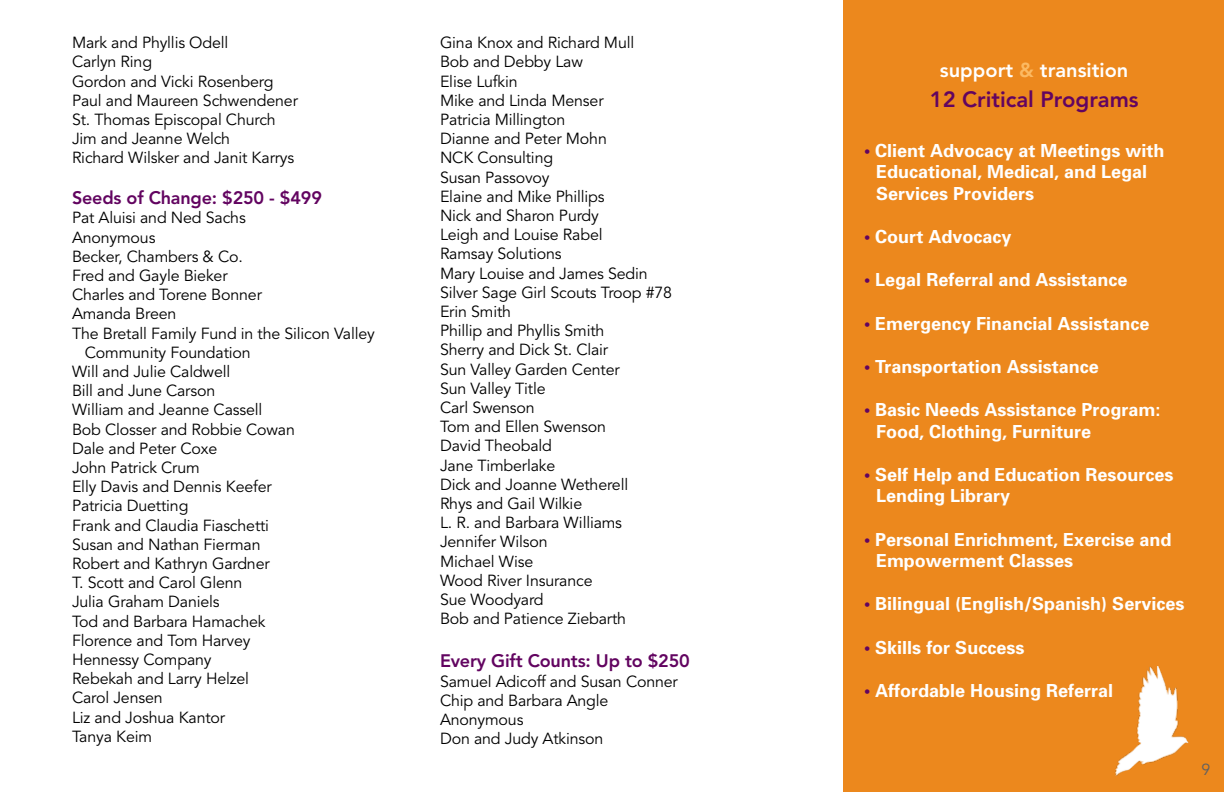
<style>
.page{position:relative;width:1224px;height:792px;background:#fff}
.page>*{position:absolute;margin:0;border:0;box-sizing:border-box;transform-origin:0 0}
.t1{font:800 22px "Avenir";color:#620460}
.t2{font:800 20px "Avenir";color:#fff}
.t3{font:700 18px/21.6px "Univers";color:#fff}
.t4{font:800 18px "Avenir";letter-spacing:-.01em;color:#620460}
.t5{font:16px/19.2px "Avenir";letter-spacing:-.01em;color:#000}
.t6{font:16px "Avenir";color:#5f6062}
.s1{color:#fcba63}
.s2{color:#620460}
</style>
<div class="page">
<div style="left:843px;top:0;width:381px;height:792px;background:#ec881d"></div>
<img style="left:1115px;top:667px;width:74px;height:109px">
<p class="t5" style="left:72px;top:34px;width:227px">Mark and Phyllis Odell<br>Carlyn Ring<br>Gordon and Vicki Rosenberg<br>Paul and Maureen Schwendener<br>St. Thomas Episcopal Church<br>Jim and Jeanne Welch<br>Richard Wilsker and Janit Karrys</p>
<p class="t4" style="left:72px;top:187px;width:252px">Seeds of Change: $250 - $499</p>
<p class="t5" style="left:72px;top:209px;width:175px">Pat Aluisi and Ned Sachs</p>
<p class="t5" style="left:72px;top:228px;width:85px">Anonymous</p>
<p class="t5" style="left:72px;top:247px;width:172px">Becker, Chambers &amp; Co.</p>
<p class="t5" style="left:72px;top:266px;width:157px">Fred and Gayle Bieker</p>
<p class="t5" style="left:72px;top:286px;width:191px">Charles and Torene Bonner</p>
<p class="t5" style="left:72px;top:305px;width:106px">Amanda Breen</p>
<p class="t5" style="left:72px;top:324px;width:304px">The Bretall Family Fund in the Silicon Valley</p>
<p class="t5" style="left:85px;top:343px;width:167px">Community Foundation</p>
<p class="t5" style="left:72px;top:362px;width:160px">Will and Julie Caldwell</p>
<p class="t5" style="left:72px;top:382px;width:145px">Bill and June Carson</p>
<p class="t5" style="left:72px;top:401px;width:192px">William and Jeanne Cassell</p>
<p class="t5" style="left:72px;top:420px;width:224px">Bob Closser and Robbie Cowan</p>
<p class="t5" style="left:72px;top:439px;width:147px">Dale and Peter Coxe</p>
<p class="t5" style="left:72px;top:458px;width:129px">John Patrick Crum</p>
<p class="t5" style="left:72px;top:478px;width:201px">Elly Davis and Dennis Keefer</p>
<p class="t5" style="left:72px;top:497px;width:118px">Patricia Duetting</p>
<p class="t5" style="left:72px;top:516px;width:199px">Frank and Claudia Fiaschetti</p>
<p class="t5" style="left:72px;top:535px;width:190px">Susan and Nathan Fierman</p>
<p class="t5" style="left:72px;top:554px;width:199px">Robert and Kathryn Gardner</p>
<p class="t5" style="left:72px;top:574px;width:172px">T. Scott and Carol Glenn</p>
<p class="t5" style="left:72px;top:593px;width:149px">Julia Graham Daniels</p>
<p class="t5" style="left:72px;top:612px;width:195px">Tod and Barbara Hamachek</p>
<p class="t5" style="left:72px;top:631px;width:180px">Florence and Tom Harvey</p>
<p class="t5" style="left:72px;top:650px;width:141px">Hennessy Company</p>
<p class="t5" style="left:72px;top:670px;width:179px">Rebekah and Larry Helzel</p>
<p class="t5" style="left:72px;top:689px;width:92px">Carol Jensen</p>
<p class="t5" style="left:72px;top:708px;width:155px">Liz and Joshua Kantor</p>
<p class="t5" style="left:72px;top:727px;width:82px">Tanya Keim</p>
<p class="t5" style="left:440px;top:34px;width:234px">Gina Knox and Richard Mull<br>Bob and Debby Law<br>Elise Lufkin<br>Mike and Linda Menser<br>Patricia Millington<br>Dianne and Peter Mohn<br>NCK Consulting<br>Susan Passovoy<br>Elaine and Mike Phillips<br>Nick and Sharon Purdy<br>Leigh and Louise Rabel<br>Ramsay Solutions<br>Mary Louise and James Sedin<br>Silver Sage Girl Scouts Troop #78<br>Erin Smith<br>Phillip and Phyllis Smith<br>Sherry and Dick St. Clair<br>Sun Valley Garden Center<br>Sun Valley Title<br>Carl Swenson<br>Tom and Ellen Swenson<br>David Theobald<br>Jane Timberlake<br>Dick and Joanne Wetherell<br>Rhys and Gail Wilkie<br>L. R. and Barbara Williams<br>Jennifer Wilson<br>Michael Wise<br>Wood River Insurance<br>Sue Woodyard<br>Bob and Patience Ziebarth</p>
<p class="t4" style="left:440px;top:650px;width:251px">Every Gift Counts: Up to $250</p>
<p class="t5" style="left:440px;top:672px;width:239px">Samuel Adicoff and Susan Conner<br>Chip and Barbara Angle<br>Anonymous<br>Don and Judy Atkinson</p>
<p class="t2" style="left:940px;top:58px;width:190px">support <span class="s1">&amp;</span> transition</p>
<h1 class="t1" style="left:930px;top:86px;width:210px">12 Critical Programs</h1>
<p class="t3" style="left:876px;top:139px;width:290px;text-indent:-12px"><span class="s2">•</span> Client Advocacy at Meetings with<br>Educational, Medical, and Legal<br>Services Providers</p>
<p class="t3" style="left:864px;top:225px;width:149px"><span class="s2">•</span> Court Advocacy</p>
<p class="t3" style="left:864px;top:269px;width:265px"><span class="s2">•</span> Legal Referral and Assistance</p>
<p class="t3" style="left:864px;top:312px;width:287px"><span class="s2">•</span> Emergency Financial Assistance</p>
<p class="t3" style="left:864px;top:355px;width:236px"><span class="s2">•</span> Transportation Assistance</p>
<p class="t3" style="left:876px;top:398px;width:286px;text-indent:-12px"><span class="s2">•</span> Basic Needs Assistance Program:<br>Food, Clothing, Furniture</p>
<p class="t3" style="left:876px;top:463px;width:299px;text-indent:-12px"><span class="s2">•</span> Self Help and Education Resources<br>Lending Library</p>
<p class="t3" style="left:876px;top:528px;width:297px;text-indent:-12px"><span class="s2">•</span> Personal Enrichment, Exercise and<br>Empowerment Classes</p>
<p class="t3" style="left:864px;top:593px;width:322px"><span class="s2">•</span> Bilingual (English/Spanish) Services</p>
<p class="t3" style="left:864px;top:636px;width:162px"><span class="s2">•</span> Skills for Success</p>
<p class="t3" style="left:864px;top:679px;width:251px"><span class="s2">•</span> Affordable Housing Referral</p>
<p class="t6" style="left:1202px;top:760px;width:10px">9</p>
</div>
